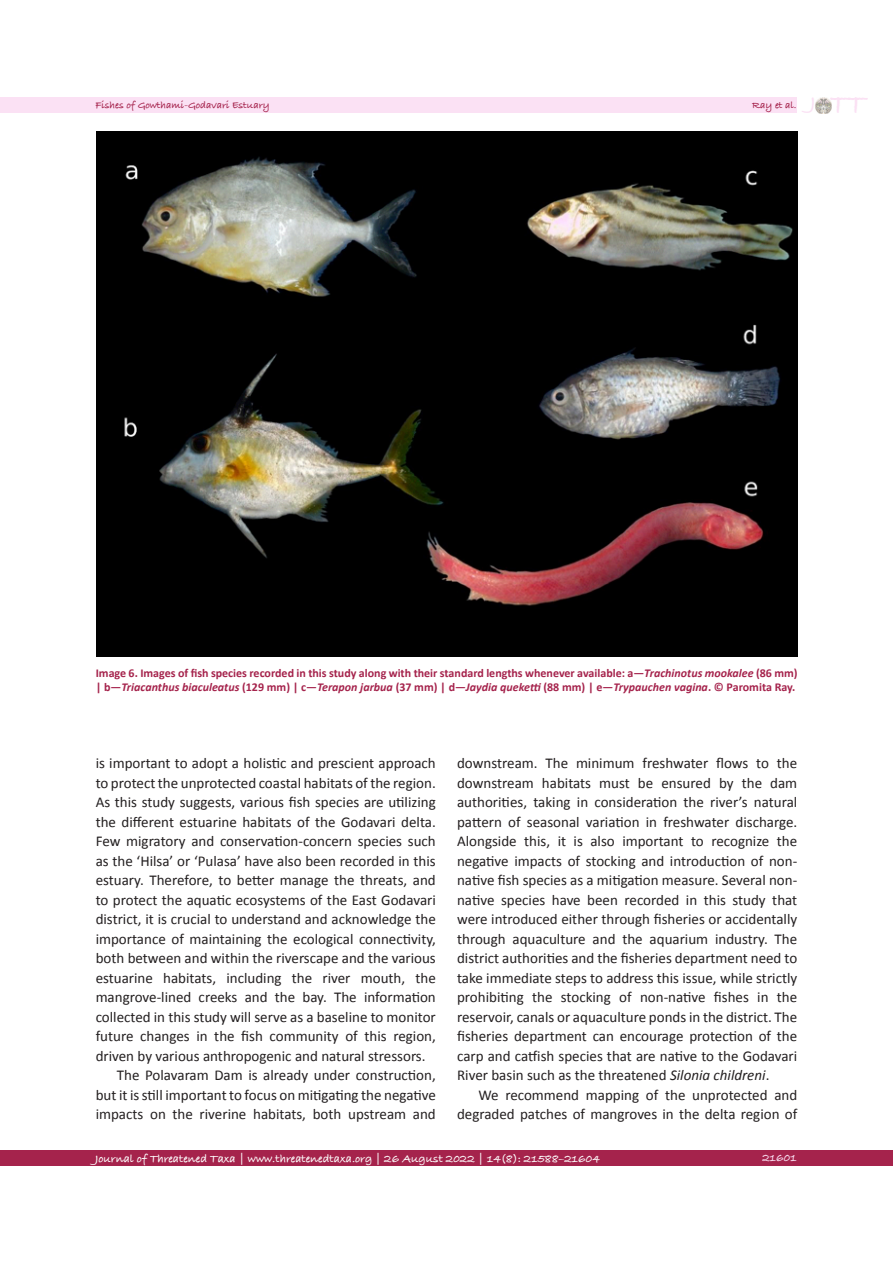
<style>
.page{position:relative;width:893px;height:1263px;background:#fff}
.page>*{position:absolute;margin:0;border:0;box-sizing:border-box;transform-origin:0 0}
.t1{font:700 28.95px "Bradley Hand ITCTT";color:#fbe1f4}
.t2{font:15px/19.5px "Calibri";color:#231f20;text-align:justify}
.t3{font:15px/19.5px "Calibri 2";color:#231f20;text-align:right}
.t4{font:700 12px/14.4px "Calibri";color:#a5234c}
.t5{font:700 12px "Bradley Hand ITCTT";color:#fff}
.t6{font:700 12px "Bradley Hand ITCTT";color:#fbe1f4}
.t7{font:700 10.5px "Bradley Hand ITCTT";letter-spacing:-.005em;color:#a5234c}
.s1{font-family:"Calibri Bold Italic 2";font-weight:400}
.s2{font-family:"Calibri Bold 2";font-weight:400}
.s3{font-style:italic}
.s4{font-family:"Calibri 2"}
.s5{font-family:"Calibri Italic 2"}
.s6{font-family:"Calibri"}
</style>
<div class="page">
<div style="left:0;top:97px;width:797px;height:16px;background:#fbe1f4"></div>
<div style="left:0;top:1150px;width:892px;height:16px;background:#a5234c"></div>
<img style="left:815px;top:97px;width:17px;height:16px">
<img style="left:96px;top:132px;width:701px;height:524px">
<h1 class="t1" style="left:810px;top:82px;width:57px"><sup>J</sup> TT</h1>
<p class="t7" style="left:96px;top:97px;width:176px">Fishes of Gowthami-Godavari Estuary</p>
<p class="t7" style="left:752px;top:97px;width:46px">Ray et al.</p>
<p class="t4" style="left:96px;top:665px;width:703px">Image 6. Images of fish species recorded in this study along with their standard lengths whenever available: a—<span class="s1">Trachinotus mookalee</span> <span class="s2">(86 mm) </span>| b—<span class="s1">Triacanthus biaculeatus</span> (129 mm) | c—<span class="s1">Terapon jarbua</span> (37 mm) | d—<span class="s3">Jaydia queketti</span> (88 mm) | e—<span class="s1">Trypauchen vagina</span>. © Paromita Ray.</p>
<p class="t2" style="left:96px;top:753px;width:342px">is important to adopt a holistic and prescient approach to protect the unprotected coastal habitats of the region.<br>As this study suggests, various fish species are utilizing the different estuarine habitats of the Godavari delta.<br>Few migratory and conservation-concern species such as the ‘Hilsa’ or ‘Pulasa’ have also been recorded in this estuary. Therefore, to better manage the threats, and to protect the aquatic ecosystems of the East Godavari <span class="s4">district, it is crucial to understand and acknowledge the </span>importance of maintaining the ecological connectivity, both between and within the riverscape and the various estuarine habitats, including the river mouth, the mangrove-lined creeks and the bay. The information collected in this study will serve as a baseline to monitor future changes in the fish community of this region, driven by various anthropogenic and natural stressors.</p>
<p class="t2" style="left:96px;top:1065px;width:342px;text-indent:21px">The Polavaram Dam is already under construction, but it is still important to focus on mitigating the negative impacts on the riverine habitats, both upstream and</p>
<p class="t2" style="left:457px;top:753px;width:342px">downstream. The minimum freshwater flows to the downstream habitats must be ensured by the dam authorities, taking in consideration the river’s natural pattern of seasonal variation in freshwater discharge.<br>Alongside this, it is also important to recognize the negative impacts of stocking and introduction of non&shy;native fish species as a mitigation measure. Several non&shy;native species have been recorded in this study that were introduced either through fisheries or accidentally through aquaculture and the aquarium industry. The district authorities and the fisheries department need to <span class="s4">take immediate steps to address this issue, while strictly </span>prohibiting the stocking of non-native fishes in the reservoir, canals or aquaculture ponds in the district. The fisheries department can encourage protection of the carp and catfish species that are native to the Godavari River basin such as the threatened <span class="s5">Silonia childreni</span><span class="s4">.</span></p>
<p class="t3" style="left:457px;top:1085px;width:342px"><span class="s6">We recommend mapping of the unprotected and </span>degraded patches of mangroves in the delta region of</p>
<p class="t5" style="left:95px;top:1149px;width:506px">Journal of Threatened Taxa | www.threatenedtaxa.org | 26 August 2022 | 14(8): 21588–21604</p>
<p class="t6" style="left:762px;top:1149px;width:36px">21601</p>
</div>
